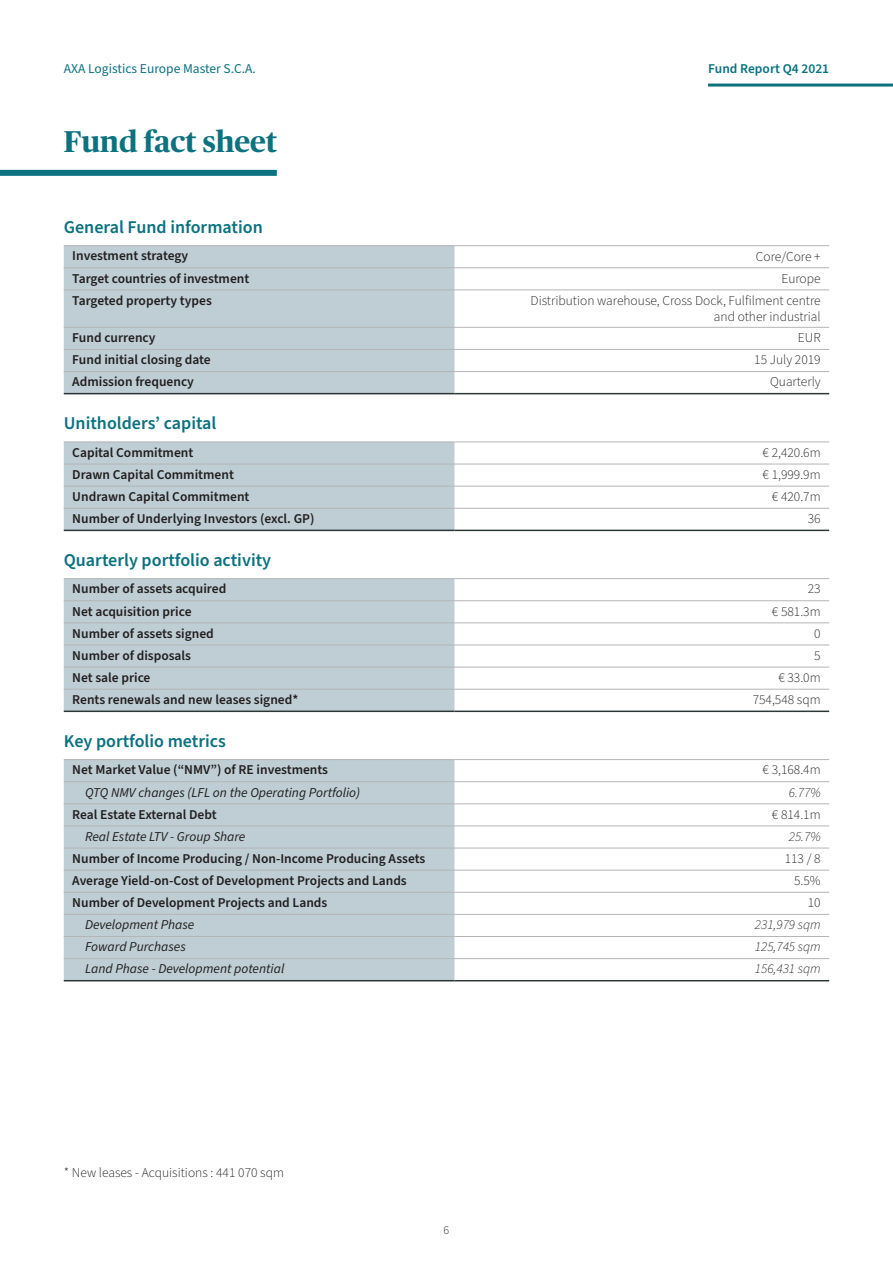
<style>
.page{position:relative;width:893px;height:1263px;background:#fff}
.page>*{position:absolute;margin:0;border:0;box-sizing:border-box;transform-origin:0 0}
.t1{font:700 30px "Publico Headline";color:#0c7280}
.t2{font:600 18px "Source Sans Pro";color:#0c7280}
.t3{font:600 13.5px "Source Sans Pro";color:#231f20}
.t4{font:300 13.5px/16.2px "Source Sans Pro";color:#231f20;text-align:right}
.t5{font:italic 13.5px "Source Sans Pro";color:#231f20}
.t6{font:italic 300 13.5px "Source Sans Pro";color:#231f20}
.t7{font:13.5px "Source Sans Pro";color:#0c7280}
.t8{font:600 13.5px "Source Sans Pro";color:#0c7280}
.t9{font:300 12px "Source Sans Pro";color:#231f20}
</style>
<div class="page">
<hr style="left:708px;top:84px;width:185px;height:3px;background:#0c7280">
<div style="left:64px;top:246px;width:390px;height:147px;background:#beced4"></div>
<hr style="left:64px;top:245px;width:390px;height:1px;background:#b4b5b6">
<hr style="left:454px;top:245px;width:375px;height:1px;background:#b4b5b6">
<hr style="left:64px;top:267px;width:390px;height:1px;background:#b4b5b6">
<hr style="left:454px;top:267px;width:375px;height:1px;background:#b4b5b6">
<hr style="left:64px;top:289px;width:390px;height:1px;background:#b4b5b6">
<hr style="left:454px;top:289px;width:375px;height:1px;background:#b4b5b6">
<hr style="left:64px;top:327px;width:390px;height:1px;background:#b4b5b6">
<hr style="left:454px;top:327px;width:375px;height:1px;background:#b4b5b6">
<hr style="left:64px;top:349px;width:390px;height:1px;background:#b4b5b6">
<hr style="left:454px;top:349px;width:375px;height:1px;background:#b4b5b6">
<hr style="left:64px;top:371px;width:390px;height:1px;background:#b4b5b6">
<hr style="left:454px;top:371px;width:375px;height:1px;background:#b4b5b6">
<hr style="left:64px;top:393px;width:390px;height:1px;background:#2c3738">
<hr style="left:454px;top:393px;width:375px;height:1px;background:#2c3738">
<div style="left:64px;top:442px;width:390px;height:88px;background:#beced4"></div>
<hr style="left:64px;top:530px;width:390px;height:1px;background:#2c3738">
<hr style="left:454px;top:530px;width:375px;height:1px;background:#2c3738">
<hr style="left:64px;top:441px;width:390px;height:1px;background:#b4b5b6">
<hr style="left:454px;top:441px;width:375px;height:1px;background:#b4b5b6">
<hr style="left:64px;top:464px;width:390px;height:1px;background:#b4b5b6">
<hr style="left:454px;top:464px;width:375px;height:1px;background:#b4b5b6">
<hr style="left:64px;top:486px;width:390px;height:1px;background:#b4b5b6">
<hr style="left:454px;top:486px;width:375px;height:1px;background:#b4b5b6">
<hr style="left:64px;top:508px;width:390px;height:1px;background:#b4b5b6">
<hr style="left:454px;top:508px;width:375px;height:1px;background:#b4b5b6">
<div style="left:64px;top:579px;width:390px;height:131px;background:#beced4"></div>
<hr style="left:64px;top:710px;width:390px;height:2px;background:#2c3738">
<hr style="left:454px;top:710px;width:375px;height:2px;background:#2c3738">
<hr style="left:64px;top:578px;width:390px;height:1px;background:#b4b5b6">
<hr style="left:454px;top:578px;width:375px;height:1px;background:#b4b5b6">
<hr style="left:64px;top:600px;width:390px;height:1px;background:#b4b5b6">
<hr style="left:454px;top:600px;width:375px;height:1px;background:#b4b5b6">
<hr style="left:64px;top:622px;width:390px;height:1px;background:#b4b5b6">
<hr style="left:454px;top:622px;width:375px;height:1px;background:#b4b5b6">
<hr style="left:64px;top:645px;width:390px;height:1px;background:#b4b5b6">
<hr style="left:454px;top:645px;width:375px;height:1px;background:#b4b5b6">
<hr style="left:64px;top:667px;width:390px;height:1px;background:#b4b5b6">
<hr style="left:454px;top:667px;width:375px;height:1px;background:#b4b5b6">
<hr style="left:64px;top:689px;width:390px;height:1px;background:#b4b5b6">
<hr style="left:454px;top:689px;width:375px;height:1px;background:#b4b5b6">
<div style="left:64px;top:760px;width:390px;height:220px;background:#beced4"></div>
<hr style="left:64px;top:759px;width:390px;height:1px;background:#b4b5b6">
<hr style="left:454px;top:759px;width:375px;height:1px;background:#b4b5b6">
<hr style="left:64px;top:781px;width:390px;height:1px;background:#b4b5b6">
<hr style="left:454px;top:781px;width:375px;height:1px;background:#b4b5b6">
<hr style="left:64px;top:803px;width:390px;height:1px;background:#b4b5b6">
<hr style="left:454px;top:803px;width:375px;height:1px;background:#b4b5b6">
<hr style="left:64px;top:825px;width:390px;height:1px;background:#b4b5b6">
<hr style="left:454px;top:825px;width:375px;height:1px;background:#b4b5b6">
<hr style="left:64px;top:848px;width:390px;height:1px;background:#b4b5b6">
<hr style="left:454px;top:848px;width:375px;height:1px;background:#b4b5b6">
<hr style="left:64px;top:870px;width:390px;height:1px;background:#b4b5b6">
<hr style="left:454px;top:870px;width:375px;height:1px;background:#b4b5b6">
<hr style="left:64px;top:892px;width:390px;height:1px;background:#b4b5b6">
<hr style="left:454px;top:892px;width:375px;height:1px;background:#b4b5b6">
<hr style="left:64px;top:914px;width:390px;height:1px;background:#b4b5b6">
<hr style="left:454px;top:914px;width:375px;height:1px;background:#b4b5b6">
<hr style="left:64px;top:936px;width:390px;height:1px;background:#b4b5b6">
<hr style="left:454px;top:936px;width:375px;height:1px;background:#b4b5b6">
<hr style="left:64px;top:958px;width:390px;height:1px;background:#b4b5b6">
<hr style="left:454px;top:958px;width:375px;height:1px;background:#b4b5b6">
<hr style="left:64px;top:980px;width:390px;height:1px;background:#2c3738">
<hr style="left:454px;top:980px;width:375px;height:1px;background:#2c3738">
<div style="left:0;top:170px;width:277px;height:6px;background:#0c7280"></div>
<p class="t7" style="left:64px;top:59px;width:194px">AXA Logistics Europe Master S.C.A.</p>
<p class="t8" style="left:708px;top:59px;width:123px">Fund Report Q4 2021</p>
<h1 class="t1" style="left:64px;top:120px;width:215px">Fund fact sheet</h1>
<h2 class="t2" style="left:64px;top:215px;width:201px">General Fund information</h2>
<p class="t3" style="left:72px;top:247px;width:118px">Investment strategy</p>
<p class="t4" style="left:756px;top:248px;width:66px">Core/Core +</p>
<p class="t3" style="left:72px;top:269px;width:179px">Target countries of investment</p>
<p class="t4" style="left:781px;top:270px;width:41px">Europe</p>
<p class="t3" style="left:72px;top:291px;width:141px">Targeted property types</p>
<p class="t4" style="left:531px;top:293px;width:292px">Distribution warehouse, Cross Dock, Fulfilment centre and other industrial</p>
<p class="t3" style="left:72px;top:329px;width:85px">Fund currency</p>
<p class="t4" style="left:798px;top:330px;width:24px">EUR</p>
<p class="t3" style="left:72px;top:351px;width:140px">Fund initial closing date</p>
<p class="t4" style="left:754px;top:352px;width:68px">15 July 2019</p>
<p class="t3" style="left:72px;top:373px;width:123px">Admission frequency</p>
<p class="t4" style="left:770px;top:374px;width:52px">Quarterly</p>
<h2 class="t2" style="left:64px;top:411px;width:154px">Unitholders’ capital</h2>
<p class="t3" style="left:72px;top:443px;width:123px">Capital Commitment</p>
<p class="t4" style="left:762px;top:445px;width:60px">€ 2,420.6m</p>
<p class="t3" style="left:72px;top:465px;width:163px">Drawn Capital Commitment</p>
<p class="t4" style="left:762px;top:467px;width:60px">€ 1,999.9m</p>
<p class="t3" style="left:72px;top:487px;width:179px">Undrawn Capital Commitment</p>
<p class="t4" style="left:772px;top:489px;width:50px">€ 420.7m</p>
<p class="t3" style="left:72px;top:509px;width:244px">Number of Underlying Investors (excl. GP)</p>
<p class="t4" style="left:808px;top:511px;width:14px">36</p>
<h2 class="t2" style="left:64px;top:548px;width:209px">Quarterly portfolio activity</h2>
<p class="t3" style="left:72px;top:580px;width:156px">Number of assets acquired</p>
<p class="t4" style="left:808px;top:581px;width:14px">23</p>
<p class="t3" style="left:72px;top:602px;width:121px">Net acquisition price</p>
<p class="t4" style="left:772px;top:603px;width:50px">€ 581.3m</p>
<p class="t3" style="left:72px;top:624px;width:143px">Number of assets signed</p>
<p class="t4" style="left:814px;top:625px;width:8px">0</p>
<p class="t3" style="left:72px;top:646px;width:120px">Number of disposals</p>
<p class="t4" style="left:814px;top:648px;width:8px">5</p>
<p class="t3" style="left:72px;top:668px;width:80px">Net sale price</p>
<p class="t4" style="left:778px;top:670px;width:44px">€ 33.0m</p>
<p class="t3" style="left:72px;top:690px;width:228px">Rents renewals and new leases signed*</p>
<p class="t4" style="left:753px;top:692px;width:69px">754,548 sqm</p>
<h2 class="t2" style="left:64px;top:729px;width:164px">Key portfolio metrics</h2>
<p class="t3" style="left:72px;top:761px;width:257px">Net Market Value (“NMV”) of RE investments</p>
<p class="t4" style="left:762px;top:762px;width:60px">€ 3,168.4m</p>
<p class="t5" style="left:85px;top:783px;width:276px">QTQ NMV changes (LFL on the Operating Portfolio)</p>
<p class="t6" style="left:789px;top:783px;width:33px">6.77%</p>
<p class="t3" style="left:72px;top:805px;width:146px">Real Estate External Debt</p>
<p class="t4" style="left:772px;top:806px;width:50px">€ 814.1m</p>
<p class="t5" style="left:85px;top:827px;width:162px">Real Estate LTV - Group Share</p>
<p class="t6" style="left:789px;top:827px;width:33px">25.7%</p>
<p class="t3" style="left:72px;top:849px;width:355px">Number of Income Producing / Non-Income Producing Assets</p>
<p class="t4" style="left:785px;top:851px;width:37px">113 / 8</p>
<p class="t3" style="left:72px;top:871px;width:336px">Average Yield-on-Cost of Development Projects and Lands</p>
<p class="t4" style="left:794px;top:873px;width:28px">5.5%</p>
<p class="t3" style="left:72px;top:893px;width:257px">Number of Development Projects and Lands</p>
<p class="t4" style="left:808px;top:895px;width:14px">10</p>
<p class="t5" style="left:85px;top:916px;width:111px">Development Phase</p>
<p class="t6" style="left:755px;top:916px;width:67px">231,979 sqm</p>
<p class="t5" style="left:85px;top:938px;width:102px">Foward Purchases</p>
<p class="t6" style="left:755px;top:938px;width:67px">125,745 sqm</p>
<p class="t5" style="left:85px;top:960px;width:201px">Land Phase - Development potential</p>
<p class="t6" style="left:755px;top:960px;width:67px">156,431 sqm</p>
<p class="t4" style="left:64px;top:1165px;width:222px">* New leases - Acquisitions : 441 070 sqm</p>
<p class="t9" style="left:444px;top:1222px;width:7px">6</p>
</div>
